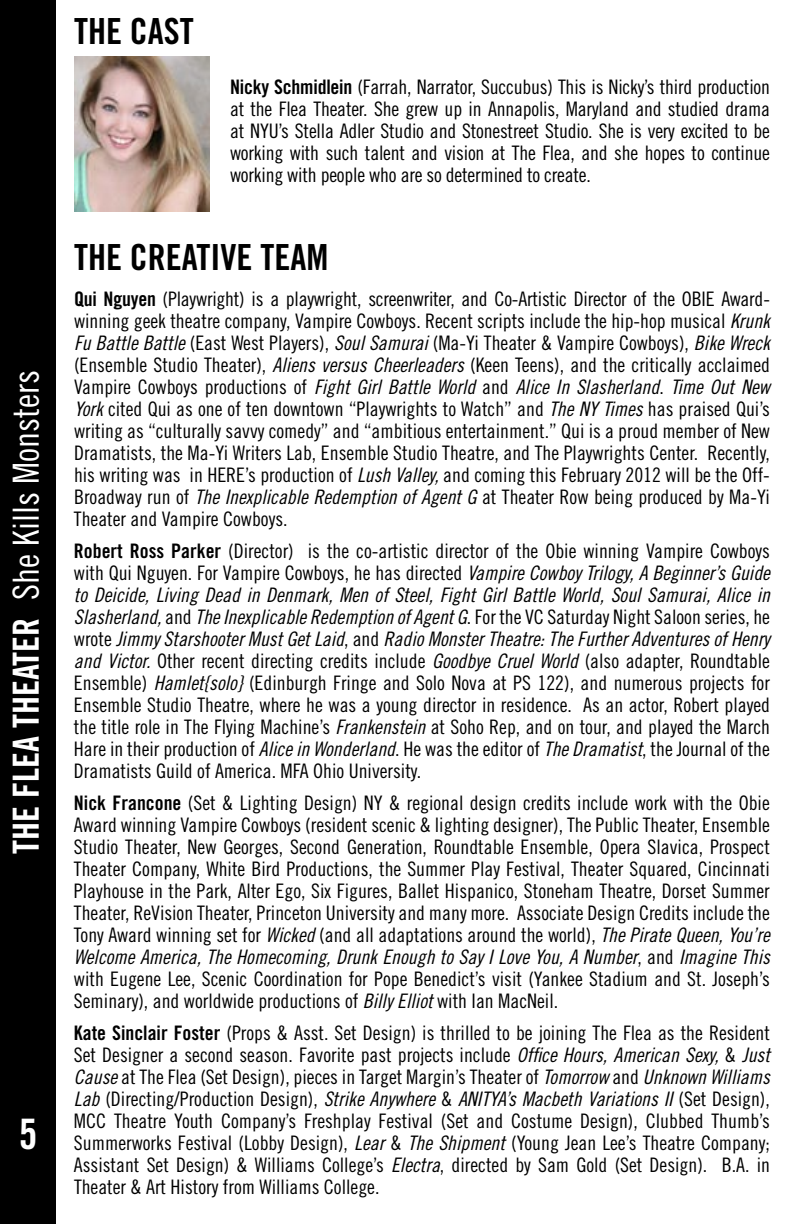
<style>
.page{position:relative;width:792px;height:1224px;background:#fff}
.page>*{position:absolute;margin:0;border:0;box-sizing:border-box;transform-origin:0 0}
.t1{font:42px "Trade Gothic LT Std Bd Cn 20";color:#fff}
.t2{font:36px "Trade Gothic LT Std Cn 18";color:#fff}
.t3{font:36px "Trade Gothic LT Std Bd Cn 20";color:#000}
.t4{font:20px/22px "Trade Gothic LT Std Cn 18";color:#000;text-align:justify}
.t5{font:20px/22px "Trade Gothic LT Std Cn 18 Obl";color:#000;text-align:justify}
.s1{font-family:"Trade Gothic LT Std Bd Cn 20"}
.s2{font-family:"Trade Gothic LT Std Cn 18 Obl"}
.s3{font-family:"Trade Gothic LT Std Cn 18"}
</style>
<div class="page">
<img style="left:74px;top:56px;width:136px;height:156px">
<div style="left:0;top:0;width:56px;height:1224px;background:#000"></div>
<h2 class="t2" style="left:5px;top:854px;width:486px;rotate:-90deg"><span class="s1">THE FLEA THEATER</span> She Kills Monsters</h2>
<h1 class="t1" style="left:27px;top:1106px;width:20px">3</h1>
<h1 class="t1" style="left:19px;top:1109px;width:20px">5</h1>
<h2 class="t3" style="left:74px;top:9px;width:121px">THE CAST</h2>
<p class="t4" style="left:230px;top:76px;width:542px"><span class="s1">Nicky Schmidlein</span> (Farrah, Narrator, Succubus) This is Nicky’s third production at the Flea Theater. She grew up in Annapolis, Maryland and studied drama at NYU’s Stella Adler Studio and Stonestreet Studio. She is very excited to be working with such talent and vision at The Flea, and she hopes to continue working with people who are so determined to create.</p>
<h2 class="t3" style="left:74px;top:235px;width:256px">THE CREATIVE TEAM</h2>
<p class="t4" style="left:74px;top:288px;width:698px"><span class="s1">Qui Nguyen</span> (Playwright) is a playwright, screenwriter, and Co-Artistic Director of the OBIE Award&shy;winning geek theatre company, Vampire Cowboys. Recent scripts include the hip-hop musical <span class="s2">Krunk Fu Battle Battle</span> (East West Players), <span class="s2">Soul Samurai</span> (Ma-Yi Theater &amp; Vampire Cowboys), <span class="s2">Bike Wreck </span>(Ensemble Studio Theater), <span class="s2">Aliens versus Cheerleaders</span> (Keen Teens), and the critically acclaimed</p>
<p class="t5" style="left:74px;top:376px;width:697px"><span class="s3">Vampire Cowboys productions of</span> Fight Girl Battle World <span class="s3">and</span> Alice In Slasherland<span class="s3">.</span> Time Out New</p>
<p class="t4" style="left:74px;top:398px;width:698px"><span class="s2">York</span> cited Qui as one of ten downtown “Playwrights to Watch” and <span class="s2">The NY Times</span> has praised Qui’s writing as “culturally savvy comedy” and “ambitious entertainment.” Qui is a proud member of New Dramatists, the Ma-Yi Writers Lab, Ensemble Studio Theatre, and The Playwrights Center. Recently, his writing was in HERE’s production of <span class="s2">Lush Valley,</span> and coming this February 2012 will be the Off-Broadway run of <span class="s2">The Inexplicable Redemption of Agent G</span> at Theater Row being produced by Ma-Yi Theater and Vampire Cowboys.</p>
<p class="t4" style="left:74px;top:540px;width:698px"><span class="s1">Robert Ross Parker</span> (Director) is the co-artistic director of the Obie winning Vampire Cowboys with Qui Nguyen. For Vampire Cowboys, he has directed <span class="s2">Vampire Cowboy Trilogy, A Beginner’s Guide</span></p>
<p class="t5" style="left:74px;top:584px;width:698px">to Deicide, Living Dead in Denmark, Men of Steel, Fight Girl Battle World, Soul Samurai, Alice in Slasherland, <span class="s3">and</span> The Inexplicable Redemption of Agent G<span class="s3">. For the VC Saturday Night Saloon series, he wrote</span> Jimmy Starshooter Must Get Laid<span class="s3">, and</span> Radio Monster Theatre: The Further Adventures of Henry</p>
<p class="t4" style="left:74px;top:650px;width:698px"><span class="s2">and Victor.</span> Other recent directing credits include <span class="s2">Goodbye Cruel World</span> (also adapter, Roundtable Ensemble) <span class="s2">Hamlet{solo}</span> (Edinburgh Fringe and Solo Nova at PS 122), and numerous projects for Ensemble Studio Theatre, where he was a young director in residence. As an actor, Robert played the title role in The Flying Machine’s <span class="s2">Frankenstein</span> at Soho Rep, and on tour, and played the March Hare in their production of <span class="s2">Alice in Wonderland</span>. He was the editor of <span class="s2">The Dramatist</span>, the Journal of the Dramatists Guild of America. MFA Ohio University.</p>
<p class="t4" style="left:74px;top:792px;width:698px"><span class="s1">Nick Francone</span> (Set &amp; Lighting Design) NY &amp; regional design credits include work with the Obie Award winning Vampire Cowboys (resident scenic &amp; lighting designer), The Public Theater, Ensemble Studio Theater, New Georges, Second Generation, Roundtable Ensemble, Opera Slavica, Prospect Theater Company, White Bird Productions, the Summer Play Festival, Theater Squared, Cincinnati Playhouse in the Park, Alter Ego, Six Figures, Ballet Hispanico, Stoneham Theatre, Dorset Summer Theater, ReVision Theater, Princeton University and many more. Associate Design Credits include the Tony Award winning set for <span class="s2">Wicked</span> (and all adaptations around the world), <span class="s2">The Pirate Queen, You’re</span></p>
<p class="t5" style="left:74px;top:946px;width:698px">Welcome America, The Homecoming, Drunk Enough to Say I Love You, A Number<span class="s3">, and</span> Imagine This</p>
<p class="t4" style="left:74px;top:968px;width:697px">with Eugene Lee, Scenic Coordination for Pope Benedict’s visit (Yankee Stadium and St. Joseph’s<br>Seminary), and worldwide productions of <span class="s2">Billy Elliot</span> with Ian MacNeil.</p>
<p class="t4" style="left:74px;top:1022px;width:698px"><span class="s1">Kate Sinclair Foster</span> (Props &amp; Asst. Set Design) is thrilled to be joining The Flea as the Resident Set Designer a second season. Favorite past projects include <span class="s2">Office Hours, American Sexy,</span> &amp; <span class="s2">Just Cause</span> at The Flea (Set Design), pieces in Target Margin’s Theater of <span class="s2">Tomorrow</span> and <span class="s2">Unknown Williams</span></p>
<p class="t5" style="left:74px;top:1088px;width:697px">Lab <span class="s3">(Directing/Production Design),</span> Strike Anywhere <span class="s3">&amp;</span> ANITYA’s Macbeth Variations II <span class="s3">(Set Design),</span></p>
<p class="t4" style="left:74px;top:1110px;width:698px">MCC Theatre Youth Company’s Freshplay Festival (Set and Costume Design), Clubbed Thumb’s Summerworks Festival (Lobby Design), <span class="s2">Lear</span> &amp; <span class="s2">The Shipment</span> (Young Jean Lee’s Theatre Company; Assistant Set Design) &amp; Williams College’s <span class="s2">Electra</span>, directed by Sam Gold (Set Design). B.A. in Theater &amp; Art History from Williams College.</p>
</div>
